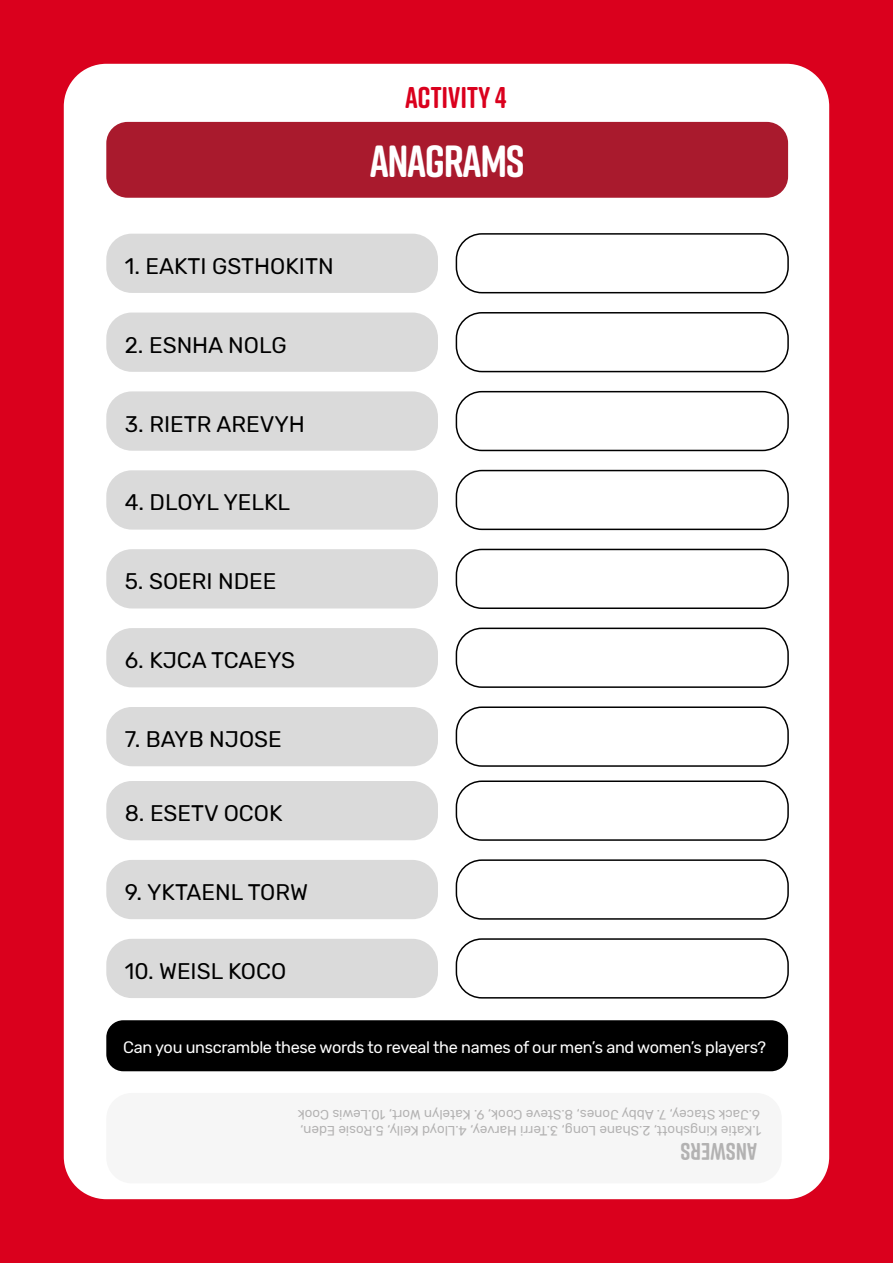
<style>
.page{position:relative;width:893px;height:1263px;background:#da001d}
.page>*{position:absolute;margin:0;border:0;box-sizing:border-box;transform-origin:0 0}
.t1{font:700 45px "Rift Soft";letter-spacing:-.03em;color:#fff}
.t2{font:700 30px "Rift Soft";color:#da001d}
.t3{font:700 24px "Rift Soft";color:#b3b2b2}
.t4{font:22.5px "Rubik";color:#000}
.t5{font:16.5px "Rubik";letter-spacing:-.02em;color:#fff}
.t6{font:13.5px/16.5px "Rubik";color:#b3b2b2}
</style>
<div class="page">
<div style="left:64px;top:64px;width:765px;height:1135px;background:#fff;border-radius:43px"></div>
<div style="left:106px;top:122px;width:682px;height:76px;background:#a91a2d;border-radius:21px"></div>
<div style="left:106px;top:1020px;width:682px;height:51px;background:#000;border-radius:17px"></div>
<div style="left:106px;top:234px;width:332px;height:59px;background:#dadada;border-radius:26px"></div>
<div style="left:106px;top:313px;width:332px;height:59px;background:#dadada;border-radius:26px"></div>
<div style="left:106px;top:391px;width:332px;height:60px;background:#dadada;border-radius:26px"></div>
<div style="left:106px;top:470px;width:332px;height:60px;background:#dadada;border-radius:26px"></div>
<div style="left:106px;top:549px;width:332px;height:59px;background:#dadada;border-radius:26px"></div>
<div style="left:106px;top:781px;width:332px;height:59px;background:#dadada;border-radius:26px"></div>
<div style="left:106px;top:628px;width:332px;height:59px;background:#dadada;border-radius:26px"></div>
<div style="left:106px;top:860px;width:332px;height:59px;background:#dadada;border-radius:26px"></div>
<div style="left:106px;top:707px;width:332px;height:59px;background:#dadada;border-radius:26px"></div>
<div style="left:106px;top:939px;width:332px;height:59px;background:#dadada;border-radius:26px"></div>
<div style="left:456px;top:233px;width:333px;height:60px;border:2px solid #000;border-radius:26px"></div>
<div style="left:456px;top:312px;width:333px;height:60px;border:2px solid #000;border-radius:26px"></div>
<div style="left:456px;top:391px;width:333px;height:60px;border:2px solid #000;border-radius:26px"></div>
<div style="left:456px;top:470px;width:333px;height:60px;border:2px solid #000;border-radius:26px"></div>
<div style="left:456px;top:549px;width:333px;height:60px;border:2px solid #000;border-radius:26px"></div>
<div style="left:456px;top:780px;width:333px;height:61px;border:2px solid #000;border-radius:26px"></div>
<div style="left:456px;top:628px;width:333px;height:60px;border:2px solid #000;border-radius:26px"></div>
<div style="left:456px;top:859px;width:333px;height:61px;border:2px solid #000;border-radius:26px"></div>
<div style="left:456px;top:706px;width:333px;height:61px;border:2px solid #000;border-radius:26px"></div>
<div style="left:456px;top:938px;width:333px;height:60px;border:2px solid #000;border-radius:26px"></div>
<div style="left:106px;top:1093px;width:676px;height:90px;background:#f6f6f6;border-radius:26px"></div>
<h3 class="t4" style="left:125px;top:253px;width:210px">1. EAKTI GSTHOKITN</h3>
<h3 class="t4" style="left:125px;top:332px;width:163px">2. ESNHA NOLG</h3>
<h3 class="t4" style="left:125px;top:411px;width:182px">3. RIETR AREVYH</h3>
<h3 class="t4" style="left:125px;top:490px;width:167px">4. DLOYL YELKL</h3>
<h3 class="t4" style="left:125px;top:569px;width:153px">5. SOERI NDEE</h3>
<h3 class="t4" style="left:125px;top:648px;width:172px">6. KJCA TCAEYS</h3>
<h3 class="t4" style="left:125px;top:727px;width:159px">7. BAYB NJOSE</h3>
<h3 class="t4" style="left:125px;top:801px;width:159px">8. ESETV OCOK</h3>
<h3 class="t4" style="left:125px;top:879px;width:185px">9. YKTAENL TORW</h3>
<h3 class="t4" style="left:125px;top:958px;width:163px">10. WEISL KOCO</h3>
<h2 class="t2" style="left:405px;top:76px;width:103px">ACTIVITY 4</h2>
<h1 class="t1" style="left:370px;top:129px;width:156px">ANAGRAMS</h1>
<p class="t5" style="left:123px;top:1038px;width:644px">Can you unscramble these words to reveal the names of our men’s and women’s players?</p>
<p class="t6" style="left:761px;top:1139px;width:465px;rotate:-180deg">1.Katie Kingshott, 2.Shane Long, 3.Terri Harvey, 4.Lloyd Kelly, 5.Rosie Eden,<br>6.Jack Stacey, 7. Abby Jones, 8.Steve Cook, 9. Katelyn Wort, 10.Lewis Cook</p>
<h3 class="t3" style="left:757px;top:1168px;width:78px;rotate:-180deg">ANSWERS</h3>
</div>
